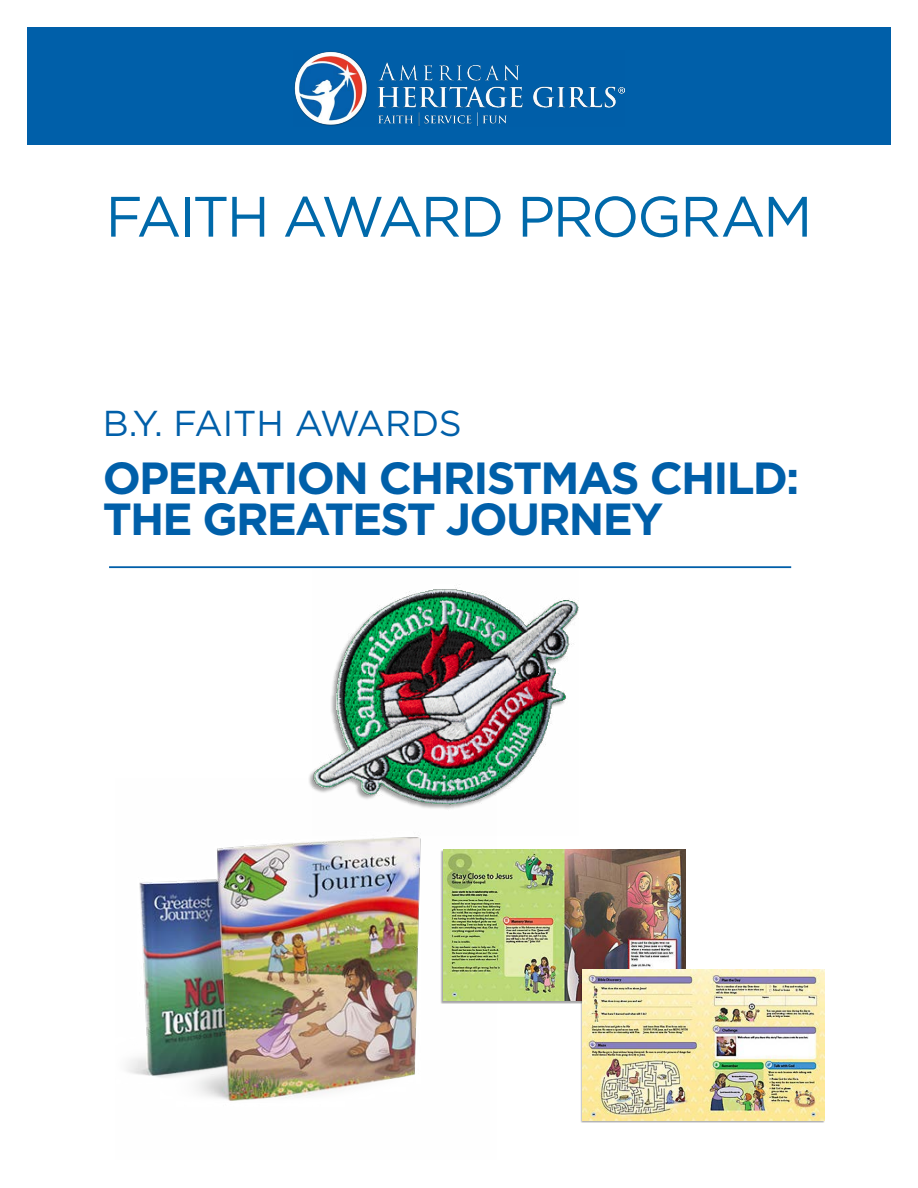
<style>
.page{position:relative;width:918px;height:1188px;background:#fff}
.page>*{position:absolute;margin:0;border:0;box-sizing:border-box;transform-origin:0 0}
.t1{font:56.85px "Gotham";letter-spacing:-.045em;color:#0069aa}
.t2{font:700 45px/41.4px "Gotham";letter-spacing:-.04em;color:#005fa9}
.t3{font:36px "Gotham";color:#005fa9}
</style>
<div class="page">
<div style="left:27px;top:27px;width:864px;height:118px;background:#005fa9"></div>
<img style="left:294px;top:51px;width:330px;height:75px">
<hr style="left:109px;top:566px;width:682px;height:2px;background:#005fa9">
<img style="left:312px;top:587px;width:267px;height:206px">
<img style="left:127px;top:779px;width:370px;height:322px">
<img style="left:443px;top:850px;width:242px;height:151px">
<div style="left:580px;top:969px;width:244px;height:154px;background:#000;opacity:.35"></div>
<img style="left:583px;top:969px;width:242px;height:151px">
<p class="t1" style="left:106px;top:180px;width:708px">FAITH AWARD PROGRAM</p>
<p class="t3" style="left:103px;top:400px;width:361px">B.Y. FAITH AWARDS</p>
<p class="t2" style="left:103px;top:457px;width:698px">OPERATION CHRISTMAS CHILD:<br>THE GREATEST JOURNEY</p>
</div>
